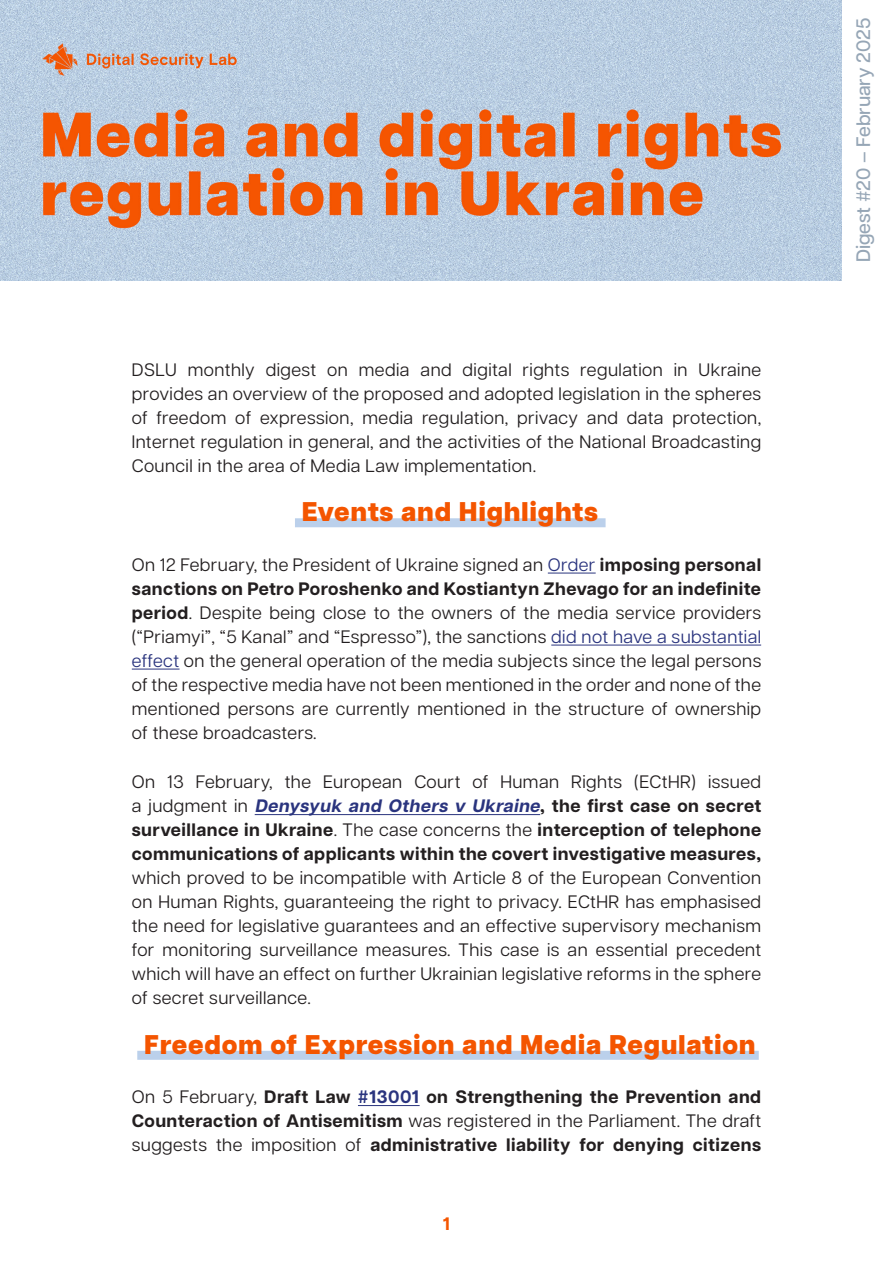
<style>
.page{position:relative;width:893px;height:1263px;background:#fff}
.page>*{position:absolute;margin:0;border:0;box-sizing:border-box;transform-origin:0 0}
.t1{font:800 27px "Articulat CF";letter-spacing:.025em;color:#f45500}
.t2{font:500 19.5px "Articulat CF";color:#96a6b6}
.t3{font:18px/24px "Articulat CF";letter-spacing:.025em;color:#231f20;text-align:justify}
.t4{font:700 18px/24px "Articulat CF";letter-spacing:.025em;color:#231f20;text-align:justify}
.t5{font:700 18px "Articulat CF";color:#f45500}
.s1{color:#2a347e}
.s2{font-weight:700}
.s3{font-weight:700;font-style:italic;color:#2a347e}
.s4{font-weight:400}
</style>
<div class="page">
<img style="left:0;top:0;width:841px;height:280px">
<div style="left:295px;top:518px;width:311px;height:9px;background:#bbd0eb"></div>
<hr style="left:548px;top:573px;width:48px;height:1px;background:#2a347e">
<hr style="left:551px;top:645px;width:210px;height:1px;background:#2a347e">
<hr style="left:132px;top:669px;width:48px;height:1px;background:#2a347e">
<hr style="left:255px;top:814px;width:285px;height:1px;background:#2a347e">
<div style="left:137px;top:1051px;width:622px;height:9px;background:#bbd0eb"></div>
<hr style="left:358px;top:1105px;width:62px;height:1px;background:#2a347e">
<p class="t3" style="left:132px;top:356px;width:631px">DSLU monthly digest on media and digital rights regulation in Ukraine provides an overview of the proposed and adopted legislation in the spheres of freedom of expression, media regulation, privacy and data protection, Internet regulation in general, and the activities of the National Broadcasting Council in the area of Media Law implementation.</p>
<p class="t1" style="left:302px;top:491px;width:298px">Events and Highlights</p>
<p class="t3" style="left:132px;top:551px;width:631px">On 12 February, the President of Ukraine signed an <span class="s1">Order</span> <span class="s2">imposing personal sanctions on Petro Poroshenko and Kostiantyn Zhevago for an indefinite period</span>. Despite being close to the owners of the media service providers (“Priamyi”, “5 Kanal” and “Espresso”), the sanctions <span class="s1">did not have a substantial effect</span> on the general operation of the media subjects since the legal persons of the respective media have not been mentioned in the order and none of the mentioned persons are currently mentioned in the structure of ownership of these broadcasters.</p>
<p class="t3" style="left:132px;top:769px;width:631px">On 13 February, the European Court of Human Rights (ECtHR) issued a judgment in <span class="s3">Denysyuk and Others v Ukraine</span><span class="s2">, the first case on secret surveillance in Ukraine</span>. The case concerns the <span class="s2">interception of telephone communications of applicants within the covert investigative measures, </span>which proved to be incompatible with Article 8 of the European Convention on Human Rights, guaranteeing the right to privacy. ECtHR has emphasised the need for legislative guarantees and an effective supervisory mechanism for monitoring surveillance measures. This case is an essential precedent which will have an effect on further Ukrainian legislative reforms in the sphere of secret surveillance.</p>
<p class="t1" style="left:144px;top:1024px;width:613px">Freedom of Expression and Media Regulation</p>
<p class="t4" style="left:132px;top:1084px;width:631px"><span class="s4">On 5 February,</span> Draft Law <span class="s1">#13001</span> on Strengthening the Prevention and Counteraction of Antisemitism <span class="s4">was registered in the Parliament. The draft suggests the imposition of</span> administrative liability for denying citizens</p>
<p class="t5" style="left:443px;top:1210px;width:9px">1</p>
<p class="t2" style="left:849px;top:262px;width:246px;rotate:-90deg">Digest #20 – February 2025</p>
</div>
